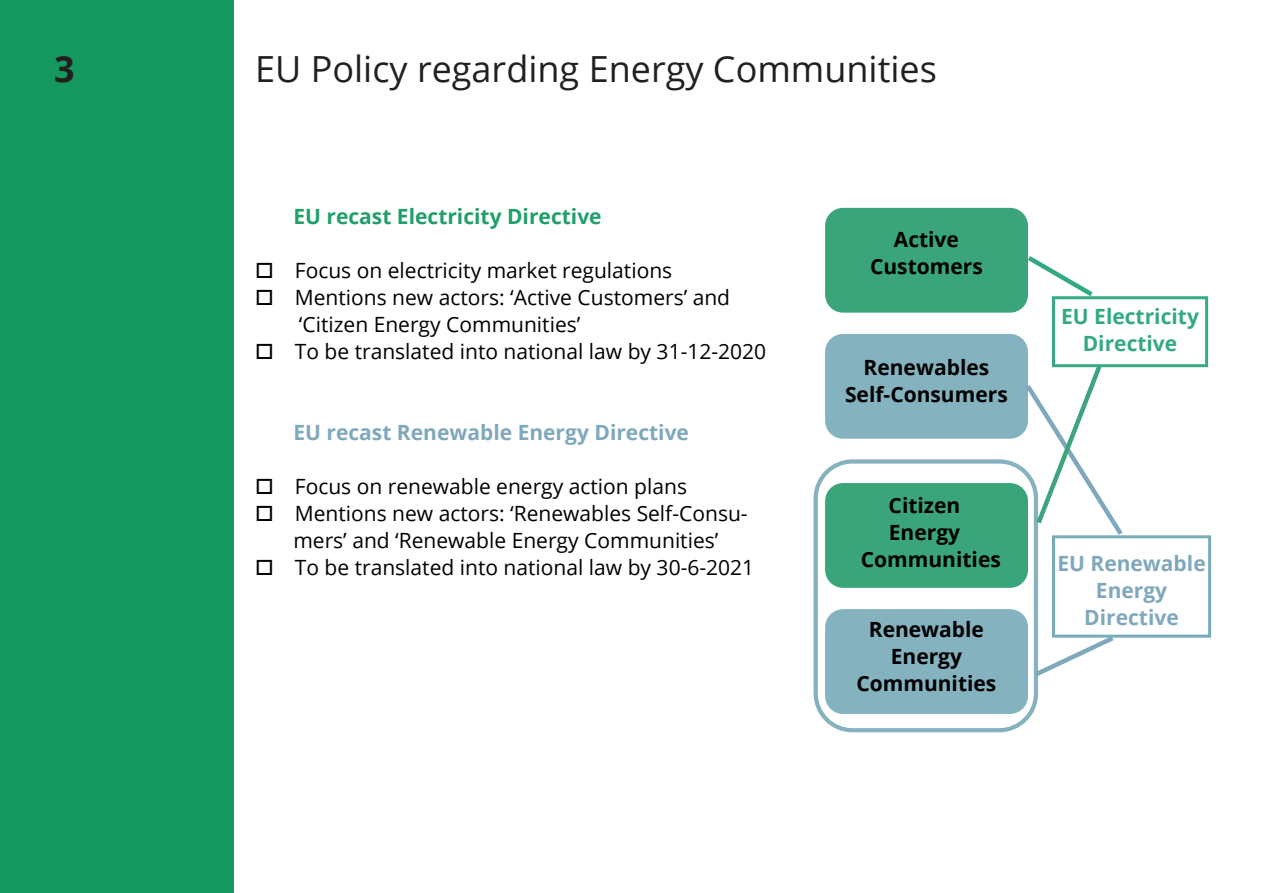
<style>
.page{position:relative;width:1263px;height:893px;background:#fff}
.page>*{position:absolute;margin:0;border:0;box-sizing:border-box;transform-origin:0 0}
.t1{font:36px "Open Sans";color:#231f20}
.t2{font:700 36px "Open Sans";color:#231f20}
.t3{font:21px/27px "Open Sans";color:#000001}
.t4{font:700 21px "Open Sans";color:#000001}
.t5{font:700 21px/27px "Open Sans";color:#7fa8bc;text-align:center}
.t6{font:700 21px "Open Sans";color:#219f6b}
.t7{font:700 21px/27px "Open Sans";color:#33a982;text-align:center}
</style>
<div class="page">
<div style="left:0;top:0;width:234px;height:893px;background:#159961"></div>
<div style="left:814px;top:459px;width:224px;height:273px;border:4px solid #84b2bf;border-radius:37px"></div>
<div style="left:825px;top:208px;width:203px;height:104px;background:#3aa57b;border:1px solid #3aa57b;border-radius:17px"></div>
<div style="left:825px;top:334px;width:203px;height:105px;background:#84b2bf;border:1px solid #84b2bf;border-radius:17px"></div>
<div style="left:825px;top:483px;width:203px;height:105px;background:#3aa57b;border:1px solid #3aa57b;border-radius:17px"></div>
<div style="left:825px;top:609px;width:203px;height:105px;background:#84b2bf;border:1px solid #84b2bf;border-radius:17px"></div>
<div style="left:1052px;top:296px;width:156px;height:71px;border:3px solid #35aa83"></div>
<div style="left:1052px;top:535px;width:159px;height:103px;border:3px solid #77acb9"></div>
<svg style="left:1033px;top:632px;width:85px;height:48px"></svg>
<svg style="left:1025px;top:252px;width:73px;height:48px"></svg>
<svg style="left:1022px;top:361px;width:105px;height:179px"></svg>
<p class="t2" style="left:54px;top:43px;width:22px">3</p>
<p class="t1" style="left:255px;top:44px;width:683px">EU Policy regarding Energy Communities</p>
<p class="t6" style="left:293px;top:201px;width:310px">EU recast Electricity Directive</p>
<p class="t3" style="left:255px;top:256px;width:419px">□ Focus on electricity market regulations</p>
<p class="t3" style="left:299px;top:283px;width:433px;text-indent:-44px">□ Mentions new actors: ‘Active Customers’ and ‘Citizen Energy Communities’</p>
<p class="t3" style="left:255px;top:337px;width:513px">□ To be translated into national law by 31-12-2020</p>
<p class="t5" style="left:293px;top:418px;width:397px">EU recast Renewable Energy Directive</p>
<p class="t3" style="left:255px;top:472px;width:433px">□ Focus on renewable energy action plans</p>
<p class="t3" style="left:255px;top:499px;width:494px;text-align:center">□ Mentions new actors: ‘Renewables Self-Consu&shy;mers’ and ‘Renewable Energy Communities’</p>
<p class="t3" style="left:255px;top:553px;width:501px">□ To be translated into national law by 30-6-2021</p>
<p class="t4" style="left:894px;top:224px;width:67px">Active</p>
<p class="t4" style="left:870px;top:251px;width:114px">Customers</p>
<p class="t4" style="left:863px;top:353px;width:127px">Renewables</p>
<p class="t4" style="left:845px;top:380px;width:164px">Self-Consumers</p>
<p class="t4" style="left:889px;top:491px;width:73px">Citizen</p>
<p class="t4" style="left:889px;top:518px;width:73px">Energy</p>
<p class="t4" style="left:861px;top:545px;width:141px">Communities</p>
<p class="t4" style="left:869px;top:614px;width:117px">Renewable</p>
<p class="t4" style="left:891px;top:641px;width:73px">Energy</p>
<p class="t4" style="left:856px;top:668px;width:141px">Communities</p>
<p class="t7" style="left:1061px;top:303px;width:139px">EU Electricity<br>Directive</p>
<p class="t5" style="left:1057px;top:549px;width:150px">EU Renewable<br>Energy<br>Directive</p>
</div>
